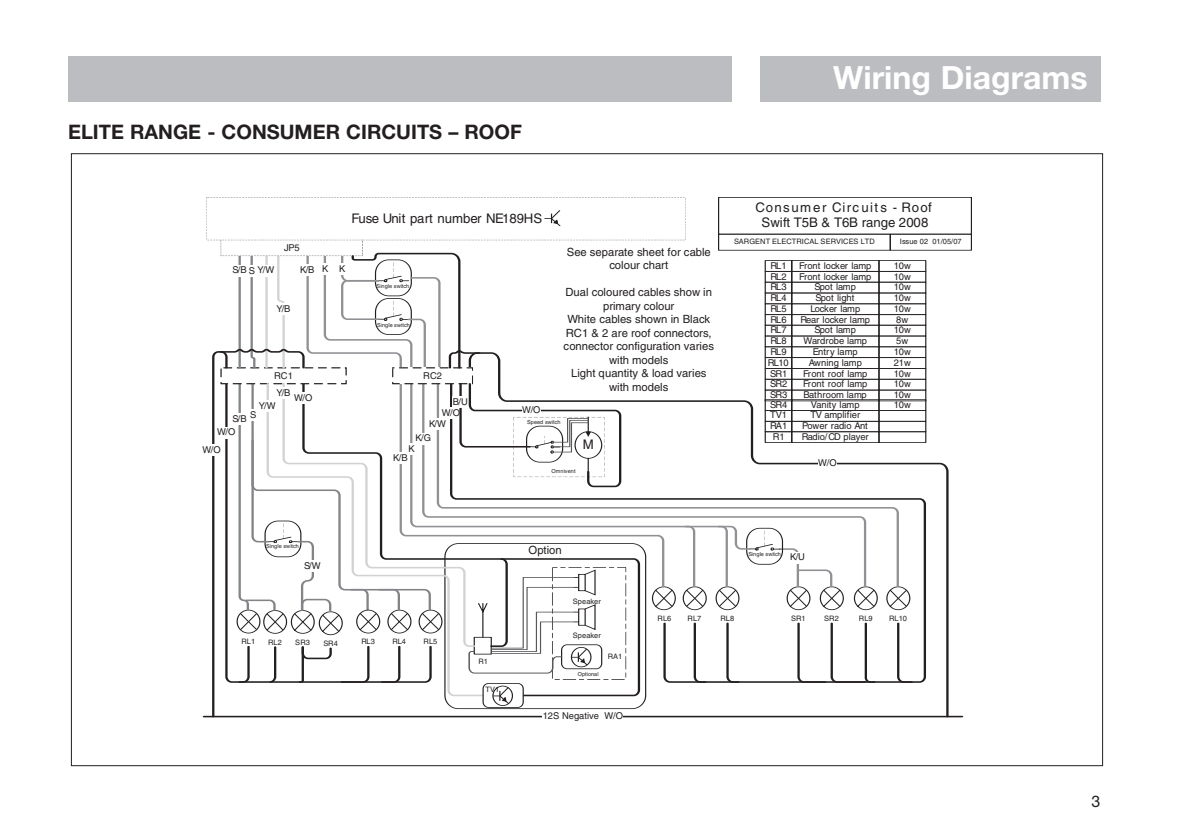
<style>
.page{position:relative;width:1191px;height:840px;background:#fff}
.page>*{position:absolute;margin:0;border:0;box-sizing:border-box;transform-origin:0 0}
.t1{font:700 32px "Helvetica Neue";color:#fff}
.t2{font:700 20px "Helvetica Neue";color:#231f20}
.t3{font:16px "Helvetica Neue";color:#231f20}
.t4{font:13.2px/15.6px "Helvetica";letter-spacing:.005em;color:#231f20;text-align:center}
.t5{font:11.2px/13.6px "Helvetica";color:#231f20;text-align:center}
.t6{font:9.4px/10.8px "Helvetica";letter-spacing:.005em;color:#231f20}
.t7{font:7.4px "Helvetica";letter-spacing:.01em;color:#231f20}
.t8{font:5.6px "Helvetica";letter-spacing:.015em;color:#231f20}
</style>
<div class="page">
<hr style="left:204px;top:715px;width:758px;height:2px;background:#231f20">
<div style="left:718px;top:197px;width:253px;height:37px;border:1px solid #231f20"></div>
<div style="left:718px;top:234px;width:172px;height:16px;border:1px solid #231f20"></div>
<div style="left:890px;top:234px;width:81px;height:16px;border:1px solid #231f20"></div>
<div style="left:791px;top:260px;width:88px;height:11px;border:1px solid #231f20"></div>
<div style="left:791px;top:271px;width:88px;height:11px;border:1px solid #231f20"></div>
<div style="left:791px;top:282px;width:88px;height:11px;border:1px solid #231f20"></div>
<div style="left:791px;top:293px;width:88px;height:11px;border:1px solid #231f20"></div>
<div style="left:879px;top:260px;width:47px;height:11px;border:1px solid #231f20"></div>
<div style="left:879px;top:271px;width:47px;height:11px;border:1px solid #231f20"></div>
<div style="left:879px;top:282px;width:47px;height:11px;border:1px solid #231f20"></div>
<div style="left:791px;top:303px;width:88px;height:11px;border:1px solid #231f20"></div>
<div style="left:791px;top:314px;width:88px;height:11px;border:1px solid #231f20"></div>
<div style="left:791px;top:325px;width:88px;height:11px;border:1px solid #231f20"></div>
<div style="left:791px;top:336px;width:88px;height:11px;border:1px solid #231f20"></div>
<div style="left:879px;top:303px;width:47px;height:11px;border:1px solid #231f20"></div>
<div style="left:879px;top:314px;width:47px;height:11px;border:1px solid #231f20"></div>
<div style="left:879px;top:325px;width:47px;height:11px;border:1px solid #231f20"></div>
<div style="left:791px;top:346px;width:88px;height:11px;border:1px solid #231f20"></div>
<div style="left:879px;top:346px;width:47px;height:11px;border:1px solid #231f20"></div>
<svg style="left:878px;top:353px;width:71px;height:363px"></svg>
<div style="left:791px;top:410px;width:88px;height:11px;border:1px solid #231f20"></div>
<div style="left:879px;top:410px;width:47px;height:11px;border:1px solid #231f20"></div>
<div style="left:791px;top:421px;width:88px;height:11px;border:1px solid #231f20"></div>
<div style="left:879px;top:421px;width:47px;height:11px;border:1px solid #231f20"></div>
<svg style="left:206px;top:197px;width:672px;height:520px"></svg>
<div style="left:765px;top:431px;width:26px;height:11px;border:1px solid #231f20"></div>
<div style="left:791px;top:431px;width:88px;height:11px;border:1px solid #231f20"></div>
<div style="left:879px;top:431px;width:47px;height:11px;border:1px solid #231f20"></div>
<div style="left:68px;top:57px;width:663px;height:45px;background:#bcbdc0"></div>
<div style="left:760px;top:57px;width:340px;height:45px;background:#bcbdc0"></div>
<h2 class="t2" style="left:68px;top:125px;width:455px">ELITE RANGE - CONSUMER CIRCUITS – ROOF</h2>
<h1 class="t1" style="left:833px;top:66px;width:256px">Wiring Diagrams</h1>
<p class="t6" style="left:232px;top:265px;width:43px">S/B Y/W</p>
<p class="t6" style="left:284px;top:243px;width:17px">JP5</p>
<p class="t6" style="left:300px;top:265px;width:16px">K/B</p>
<p class="t6" style="left:276px;top:304px;width:16px">Y/B</p>
<p class="t6" style="left:274px;top:370px;width:20px">RC1</p>
<p class="t6" style="left:217px;top:412px;width:31px;line-height:13.6px;text-indent:15px">S/B<br>W/O</p>
<p class="t6" style="left:202px;top:445px;width:20px">W/O</p>
<p class="t6" style="left:276px;top:388px;width:16px">Y/B</p>
<p class="t6" style="left:294px;top:393px;width:20px">W/O</p>
<p class="t6" style="left:259px;top:401px;width:18px">Y/W</p>
<h3 class="t4" style="left:351px;top:211px;width:192px">Fuse Unit part number NE189HS</h3>
<p class="t8" style="left:376px;top:284px;width:34px">Single switch</p>
<p class="t8" style="left:377px;top:322px;width:34px">Single switch</p>
<p class="t6" style="left:423px;top:370px;width:20px">RC2</p>
<p class="t6" style="left:453px;top:396px;width:16px">B/U</p>
<p class="t6" style="left:442px;top:408px;width:20px">W/O</p>
<p class="t6" style="left:522px;top:405px;width:20px">W/O</p>
<p class="t5" style="left:566px;top:246px;width:146px">See separate sheet for cable colour chart</p>
<p class="t5" style="left:563px;top:286px;width:152px">Dual coloured cables show in primary colour<br>White cables shown in Black<br>RC1 &amp; 2 are roof connectors, connector configuration varies with models<br>Light quantity &amp; load varies with models</p>
<p class="t6" style="left:393px;top:453px;width:16px">K/B</p>
<p class="t6" style="left:429px;top:418px;width:18px">K/W</p>
<p class="t6" style="left:415px;top:433px;width:17px">K/G</p>
<p class="t8" style="left:537px;top:419px;width:25px">ed switch</p>
<p class="t8" style="left:551px;top:468px;width:26px">Omnivent</p>
<h3 class="t4" style="left:583px;top:438px;width:12px">M</h3>
<h3 class="t4" style="left:755px;top:200px;width:177px">Consumer Circuits - Roof<br>Swift T5B &amp; T6B range 2008</h3>
<p class="t7" style="left:734px;top:239px;width:142px">SARGENT ELECTRICAL SERVICES LTD</p>
<p class="t7" style="left:900px;top:239px;width:63px">Issue 02 01/05/07</p>
<p class="t6" style="left:770px;top:261px;width:18px;text-align:justify">RL1<br>RL2<br>RL3<br>RL4</p>
<p class="t6" style="left:799px;top:261px;width:74px;text-align:center">Front locker lamp<br>Front locker lamp<br>Spot lamp<br>Spot light</p>
<p class="t6" style="left:893px;top:261px;width:19px;text-align:justify">10w 10w 10w 10w</p>
<p class="t6" style="left:770px;top:304px;width:18px;text-align:justify">RL5<br>RL6<br>RL7<br>RL8</p>
<p class="t6" style="left:800px;top:304px;width:71px;text-align:center">Locker lamp<br>Rear locker lamp<br>Spot lamp<br>Wardrobe lamp</p>
<p class="t6" style="left:893px;top:304px;width:19px">10w<br>8w<br>10w<br>5w</p>
<p class="t6" style="left:768px;top:347px;width:22px">RL9<br>RL10</p>
<p class="t6" style="left:808px;top:347px;width:55px;text-align:center">Entry lamp<br>Awning lamp</p>
<p class="t6" style="left:893px;top:347px;width:19px">10w<br>21w</p>
<p class="t6" style="left:770px;top:368px;width:19px">SR1<br>SR2</p>
<p class="t6" style="left:803px;top:368px;width:66px">Front roof lamp<br>Front roof lamp</p>
<p class="t6" style="left:893px;top:368px;width:19px">10w<br>10w</p>
<p class="t6" style="left:770px;top:390px;width:19px">SR3</p>
<p class="t6" style="left:803px;top:390px;width:65px">Bathroom lamp</p>
<p class="t6" style="left:893px;top:390px;width:19px">10w</p>
<p class="t6" style="left:770px;top:399px;width:19px">SR4</p>
<p class="t6" style="left:811px;top:399px;width:50px">Vanity lamp</p>
<p class="t6" style="left:893px;top:399px;width:19px">10w</p>
<p class="t6" style="left:770px;top:410px;width:18px">TV1</p>
<p class="t6" style="left:810px;top:410px;width:51px">TV amplifier</p>
<p class="t6" style="left:770px;top:421px;width:19px">RA1</p>
<p class="t6" style="left:802px;top:421px;width:67px">Power radio Ant</p>
<p class="t6" style="left:773px;top:432px;width:13px">R1</p>
<p class="t6" style="left:802px;top:432px;width:68px">Radio/CD player</p>
<p class="t6" style="left:818px;top:458px;width:20px">W/O</p>
<p class="t8" style="left:266px;top:544px;width:34px">Single switch</p>
<p class="t6" style="left:304px;top:560px;width:18px">S/W</p>
<p class="t5" style="left:528px;top:543px;width:35px">Option</p>
<p class="t8" style="left:748px;top:551px;width:34px">Single switch</p>
<p class="t6" style="left:790px;top:552px;width:16px">K/U</p>
<p class="t7" style="left:242px;top:638px;width:15px">RL1</p>
<p class="t7" style="left:268px;top:639px;width:15px">RL2</p>
<p class="t7" style="left:295px;top:639px;width:16px">SR3</p>
<p class="t7" style="left:323px;top:640px;width:16px">SR4</p>
<p class="t7" style="left:361px;top:638px;width:15px">RL3</p>
<p class="t7" style="left:392px;top:638px;width:15px">RL4</p>
<p class="t7" style="left:423px;top:638px;width:15px">RL5</p>
<p class="t7" style="left:485px;top:686px;width:15px">TV1</p>
<p class="t7" style="left:573px;top:598px;width:29px">Speaker</p>
<p class="t7" style="left:573px;top:632px;width:29px">Speaker</p>
<p class="t8" style="left:577px;top:671px;width:15px">Optio</p>
<p class="t7" style="left:607px;top:653px;width:16px">RA1</p>
<p class="t6" style="left:542px;top:711px;width:82px">12S Negative W/O</p>
<p class="t7" style="left:657px;top:615px;width:15px">RL6</p>
<p class="t7" style="left:687px;top:615px;width:15px">RL7</p>
<p class="t7" style="left:720px;top:615px;width:15px">RL8</p>
<p class="t7" style="left:791px;top:615px;width:16px">SR1</p>
<p class="t7" style="left:824px;top:615px;width:16px">SR2</p>
<p class="t7" style="left:859px;top:615px;width:15px">RL9</p>
<p class="t7" style="left:889px;top:615px;width:19px">RL10</p>
<h3 class="t3" style="left:1091px;top:795px;width:10px">3</h3>
</div>
